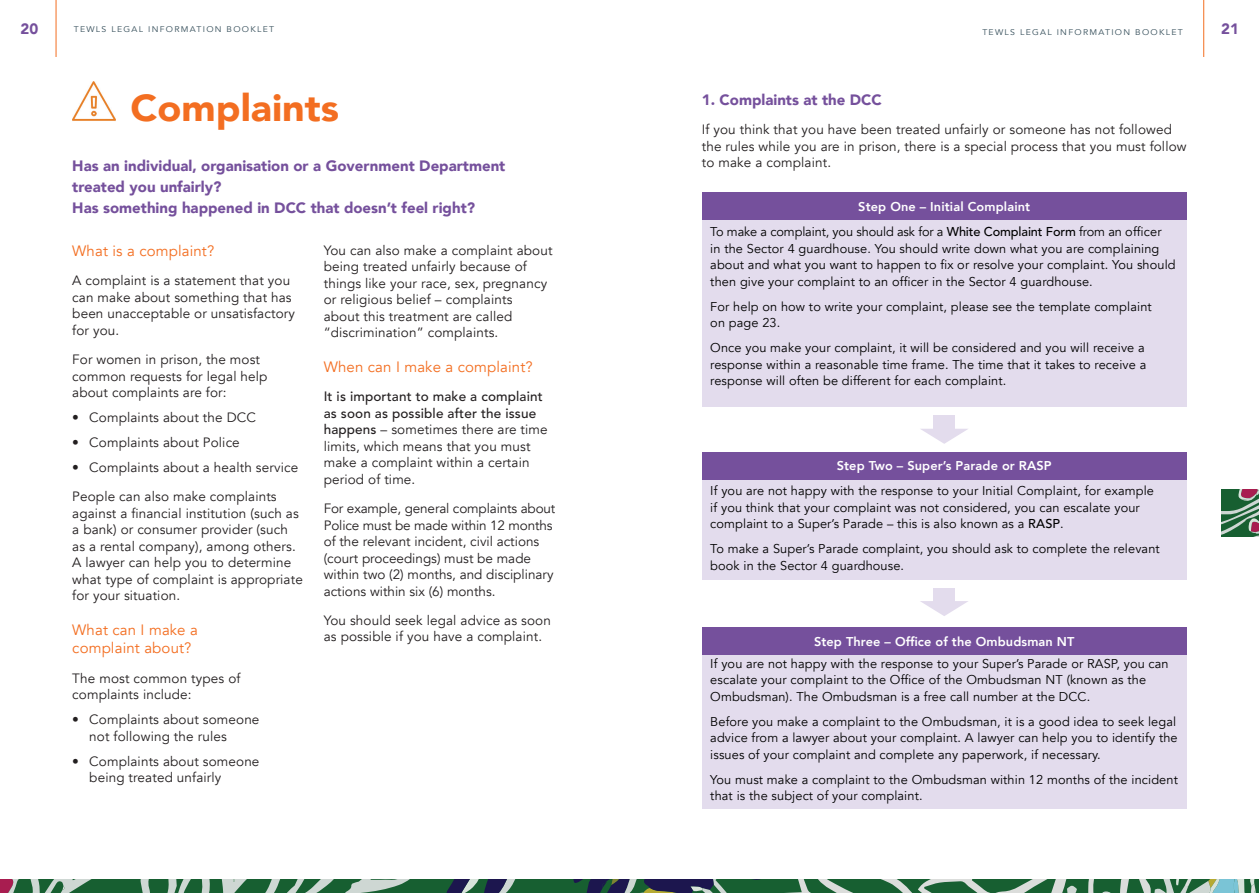
<style>
.page{position:relative;width:1259px;height:893px;background:#fff}
.page>*{position:absolute;margin:0;border:0;box-sizing:border-box;transform-origin:0 0}
.Heading_1{font:900 37.5px "Avenir";color:#f36e21;scale:1.05 1}
.Heading_2{font:900 15px/21px "Avenir";color:#75509c}
.Heading_3{font:15px/18px "Avenir";letter-spacing:.01em;color:#f36e21}
.Heading_4{font:900 15px "Avenir";color:#75509c}
.Body_copy{font:13.5px/16.5px "Avenir";letter-spacing:.01em;color:#231f20}
.Body{font:12.75px/16.5px "Avenir";letter-spacing:.01em;color:#000}
.Body-2{font:800 12.75px "Avenir";letter-spacing:.01em;color:#fff}
.t1{font:8.25px "Avenir";letter-spacing:.15em;color:#344d59;scale:1.05 1}
.s1{font-weight:500}
</style>
<div class="page">
<hr style="left:56px;top:0;width:1px;height:57px;background:#f36e21">
<hr style="left:1203px;top:0;width:1px;height:57px;background:#f36e21">
<svg style="left:1221px;top:489px;width:38px;height:48px;background:#55775e"></svg>
<svg style="left:0;top:879px;width:1259px;height:14px;background:#4c7961"></svg>
<div style="left:702px;top:641px;width:484px;height:168px;background:#e3dced"></div>
<div style="left:702px;top:627px;width:484px;height:28px;background:#75509c"></div>
<div style="left:702px;top:466px;width:484px;height:114px;background:#e3dced"></div>
<div style="left:702px;top:452px;width:484px;height:27px;background:#75509c"></div>
<div style="left:702px;top:207px;width:484px;height:200px;background:#e3dced"></div>
<div style="left:702px;top:192px;width:484px;height:28px;background:#75509c"></div>
<img style="left:72px;top:81px;width:44px;height:40px">
<svg style="left:921px;top:429px;width:47px;height:15px"></svg>
<div style="left:933px;top:416px;width:22px;height:13px;background:#e3dced"></div>
<svg style="left:920px;top:601px;width:48px;height:15px"></svg>
<div style="left:933px;top:588px;width:22px;height:13px;background:#e3dced"></div>
<p class="Heading_2" style="left:20px;top:18px;width:19px">20</p>
<p class="t1" style="left:74px;top:24px;width:192px">TEWLS LEGAL INFORMATION BOOKLET</p>
<p class="t1" style="left:982px;top:27px;width:192px">TEWLS LEGAL INFORMATION BOOKLET</p>
<p class="Heading_2" style="left:1221px;top:18px;width:19px">21</p>
<p class="Heading_1" style="left:131px;top:76px;width:200px">Complaints</p>
<p class="Heading_4" style="left:702px;top:87px;width:181px">1. Complaints at the DCC</p>
<p class="Body_copy" style="left:702px;top:122px;width:486px">If you think that you have been treated unfairly or someone has not followed the rules while you are in prison, there is a special process that you must follow to make a complaint.</p>
<p class="Heading_2" style="left:72px;top:154px;width:434px">Has an individual, organisation or a Government Department treated you unfairly?<br>Has something happened in DCC that doesn’t feel right?</p>
<p class="Heading_3" style="left:72px;top:242px;width:144px">What is a complaint?</p>
<p class="Body_copy" style="left:72px;top:273px;width:224px">A complaint is a statement that you can make about something that has been unacceptable or unsatisfactory for you.</p>
<p class="Body_copy" style="left:72px;top:351px;width:197px">For women in prison, the most common requests for legal help about complaints are for:</p>
<p class="Body_copy" style="left:72px;top:409px;width:185px">• Complaints about the DCC</p>
<p class="Body_copy" style="left:72px;top:434px;width:169px">• Complaints about Police</p>
<p class="Body_copy" style="left:72px;top:459px;width:227px">• Complaints about a health service</p>
<p class="Body_copy" style="left:72px;top:489px;width:232px">People can also make complaints against a financial institution (such as a bank) or consumer provider (such as a rental company), among others.<br>A lawyer can help you to determine what type of complaint is appropriate for your situation.</p>
<p class="Heading_3" style="left:72px;top:621px;width:127px">What can I make a complaint about?</p>
<p class="Body_copy" style="left:72px;top:670px;width:170px">The most common types of complaints include:</p>
<p class="Body_copy" style="left:89px;top:711px;width:172px;text-indent:-17px">• Complaints about someone not following the rules</p>
<p class="Body_copy" style="left:89px;top:753px;width:172px;text-indent:-17px">• Complaints about someone being treated unfairly</p>
<p class="Body-2" style="left:858px;top:196px;width:173px">Step One – Initial Complaint</p>
<p class="Body" style="left:710px;top:224px;width:467px">To make a complaint, you should ask for a <span class="s1">White Complaint Form</span> from an officer<br>in the Sector 4 guardhouse. You should write down what you are complaining about and what you want to happen to fix or resolve your complaint. You should then give your complaint to an officer in the Sector 4 guardhouse.</p>
<p class="Body" style="left:710px;top:298px;width:443px">For help on how to write your complaint, please see the template complaint on page 23.</p>
<p class="Body" style="left:710px;top:340px;width:437px">Once you make your complaint, it will be considered and you will receive a response within a reasonable time frame. The time that it takes to receive a response will often be different for each complaint.</p>
<p class="Body_copy" style="left:324px;top:242px;width:230px">You can also make a complaint about being treated unfairly because of things like your race, sex, pregnancy or religious belief – complaints<br>about this treatment are called “discrimination” complaints.</p>
<p class="Heading_3" style="left:324px;top:358px;width:210px">When can I make a complaint?</p>
<p class="Body_copy" style="left:324px;top:389px;width:225px"><span class="s1">It is important to make a complaint as soon as possible after the issue happens</span> – sometimes there are time limits, which means that you must make a complaint within a certain period of time.</p>
<p class="Body_copy" style="left:324px;top:500px;width:233px">For example, general complaints about Police must be made within 12 months of the relevant incident, civil actions (court proceedings) must be made within two (2) months, and disciplinary actions within six (6) months.</p>
<p class="Body_copy" style="left:324px;top:612px;width:229px">You should seek legal advice as soon as possible if you have a complaint.</p>
<p class="Body-2" style="left:837px;top:456px;width:216px">Step Two – Super’s Parade or RASP</p>
<p class="Body" style="left:710px;top:483px;width:445px">If you are not happy with the response to your Initial Complaint, for example if you think that your complaint was not considered, you can escalate your complaint to a Super’s Parade – this is also known as a <span class="s1">RASP</span>.</p>
<p class="Body" style="left:710px;top:541px;width:451px">To make a Super’s Parade complaint, you should ask to complete the relevant book in the Sector 4 guardhouse.</p>
<p class="Body-2" style="left:814px;top:631px;width:262px">Step Three – Office of the Ombudsman NT</p>
<p class="Body" style="left:710px;top:655px;width:460px">If you are not happy with the response to your Super’s Parade or RASP, you can escalate your complaint to the Office of the Ombudsman NT (known as the<br>Ombudsman). The Ombudsman is a free call number at the DCC.</p>
<p class="Body" style="left:710px;top:713px;width:469px;text-align:justify">Before you make a complaint to the Ombudsman, it is a good idea to seek legal advice from a lawyer about your complaint. A lawyer can help you to identify the issues of your complaint and complete any paperwork, if necessary.</p>
<p class="Body" style="left:710px;top:771px;width:469px">You must make a complaint to the Ombudsman within 12 months of the incident that is the subject of your complaint.</p>
</div>
